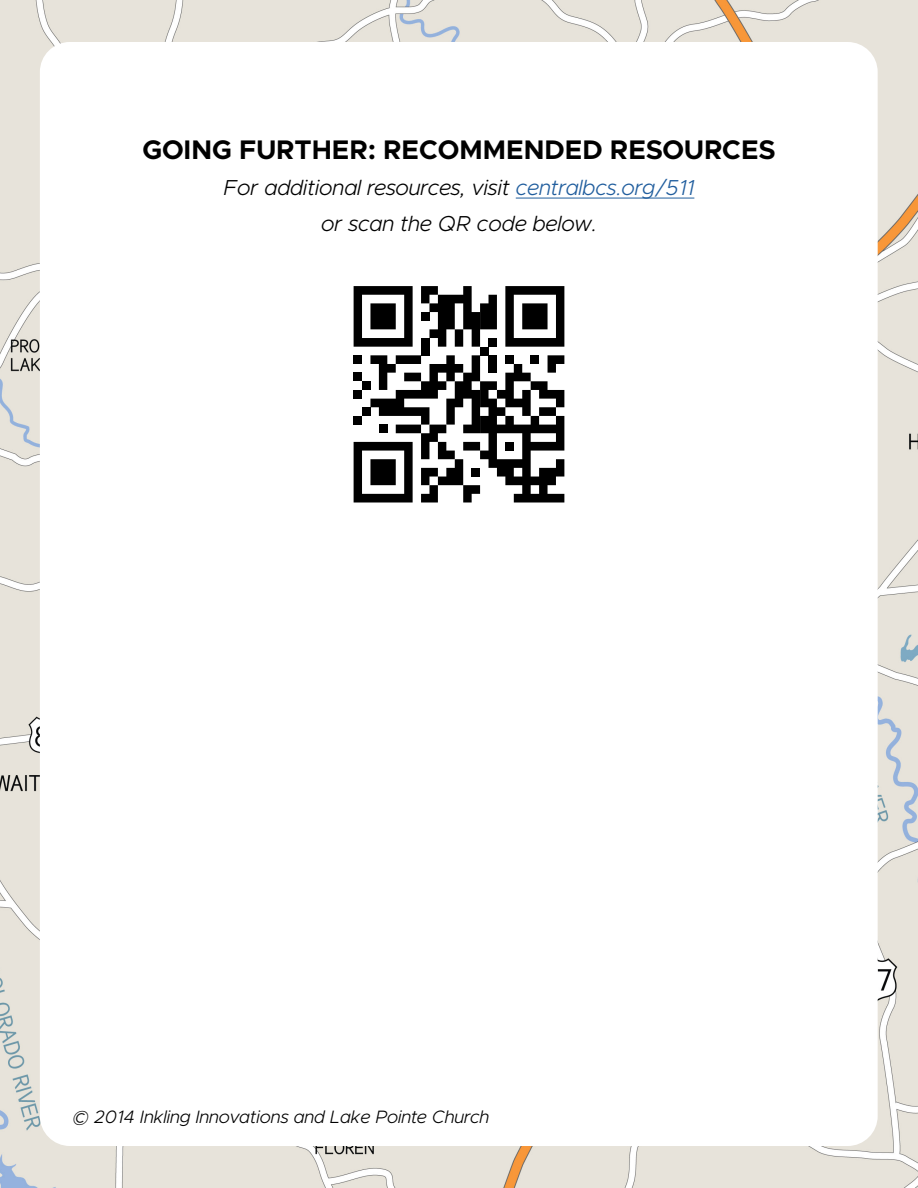
<style>
.page{position:relative;width:918px;height:1188px;background:#fff}
.page>*{position:absolute;margin:0;border:0;box-sizing:border-box;transform-origin:0 0}
.t1{font:700 27px "Metropolis";color:#000}
.t2{font:italic 300 21.75px/36px "Metropolis";color:#000;text-align:center}
.t3{font:italic 300 18px "Metropolis";color:#000}
.s1{color:#215e9e}
</style>
<div class="page">
<img style="left:0;top:0;width:918px;height:1188px">
<div style="left:40px;top:42px;width:838px;height:1104px;background:#fff;border-radius:30px"></div>
<hr style="left:516px;top:198px;width:178px;height:1px;background:#215e9e">
<svg style="left:354px;top:286px;width:59px;height:61px"></svg>
<div style="left:421px;top:338px;width:8px;height:17px;background:#000"></div>
<div style="left:480px;top:347px;width:9px;height:8px;background:#000"></div>
<svg style="left:421px;top:286px;width:76px;height:61px"></svg>
<div style="left:489px;top:338px;width:8px;height:9px;background:#000"></div>
<svg style="left:354px;top:355px;width:210px;height:148px"></svg>
<svg style="left:505px;top:286px;width:59px;height:61px"></svg>
<p class="t1" style="left:142px;top:133px;width:635px">GOING FURTHER: RECOMMENDED RESOURCES</p>
<p class="t2" style="left:224px;top:170px;width:472px">For additional resources, visit <span class="s1">centralbcs.org/511 </span>or scan the QR code below.</p>
<p class="t3" style="left:72px;top:1105px;width:418px">© 2014 Inkling Innovations and Lake Pointe Church</p>
</div>
